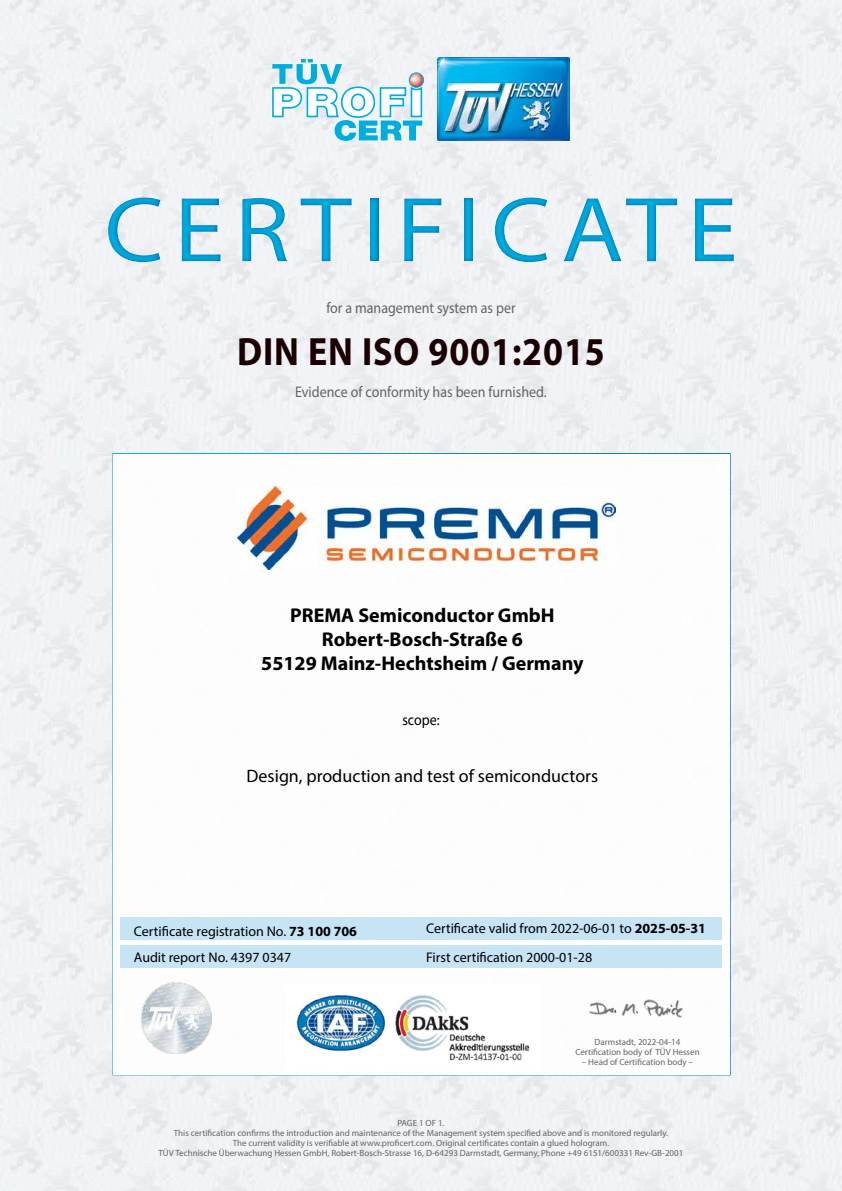
<style>
.page{position:relative;width:842px;height:1191px;background:#fff}
.page>*{position:absolute;margin:0;border:0;box-sizing:border-box;transform-origin:0 0}
.t1{font:93px "Myriad Pro";letter-spacing:.1em;color:#00addc;scale:1.1 1}
.t2{font:700 39.6px "Myriad Pro";letter-spacing:.025em;color:#1a0002;scale:.91 1}
.t3{font:700 20px/24px "Myriad Pro";color:#000;text-align:center}
.t4{font:18px "Myriad Pro";color:#000}
.t5{font:15.4px "Myriad Pro";color:#636466;scale:.91 1}
.t6{font:15.4px "Myriad Pro";color:#000;scale:.91 1}
.t7{font:14px/26px "Myriad Pro";color:#000}
.t8{font:9px/10px "Myriad Pro";color:#636466;text-align:center}
.s1{font-weight:700}
</style>
<div class="page">
<img style="left:0;top:0;width:842px;height:1191px">
<img style="left:437px;top:57px;width:132px;height:83px">
<svg style="left:272px;top:59px;width:152px;height:82px"></svg>
<div style="left:112px;top:453px;width:619px;height:622px;background:#fff;border:2px solid #fff"></div>
<div style="left:120px;top:945px;width:602px;height:23px;background:#c0e2f3"></div>
<div style="left:121px;top:917px;width:601px;height:22px;background:#c0e2f3"></div>
<img style="left:296px;top:995px;width:234px;height:66px">
<img style="left:744px;top:810px;width:77px;height:55px">
<img style="left:736px;top:724px;width:98px;height:40px">
<img style="left:735px;top:636px;width:95px;height:35px">
<img style="left:736px;top:549px;width:93px;height:35px">
<img style="left:737px;top:479px;width:91px;height:36px">
<img style="left:735px;top:1005px;width:99px;height:53px">
<img style="left:589px;top:999px;width:94px;height:19px">
<div style="left:0;top:172px;width:842px;height:114px;background:#006bb6;opacity:.75"></div>
<img style="left:141px;top:982px;width:71px;height:71px">
<img style="left:237px;top:487px;width:378px;height:82px">
<h1 class="t1" style="left:104px;top:173px;width:577px">CERTIFICATE</h1>
<h3 class="t5" style="left:326px;top:298px;width:209px">for a management system as per</h3>
<h2 class="t2" style="left:237px;top:326px;width:406px">DIN EN ISO 9001:2015</h2>
<h3 class="t5" style="left:295px;top:382px;width:278px">Evidence of conformity has been furnished.</h3>
<h3 class="t3" style="left:261px;top:603px;width:324px">PREMA Semiconductor GmbH<br>Robert-Bosch-Straße 6<br>55129 Mainz-Hechtsheim / Germany</h3>
<h3 class="t6" style="left:402px;top:710px;width:42px">scope:</h3>
<h3 class="t4" style="left:247px;top:764px;width:353px">Design, production and test of semiconductors</h3>
<h3 class="t7" style="left:134px;top:917px;width:225px">Certificate registration No. <span class="s1">73 100 706<br></span>Audit report No. 4397 0347</h3>
<h3 class="t7" style="left:426px;top:915px;width:281px">Certificate valid from 2022-06-01 to <span class="s1">2025-05-31</span></h3>
<h3 class="t7" style="left:426px;top:943px;width:168px">First certification 2000-01-28</h3>
<p class="t8" style="left:575px;top:1037px;width:126px">Darmstadt, 2022-04-14<br>Certification body of TÜV Hessen</p>
<p class="t8" style="left:582px;top:1057px;width:113px">– Head of Certification body –</p>
<p class="t8" style="left:159px;top:1118px;width:526px">PAGE 1 OF 1.<br>This certification confirms the introduction and maintenance of the Management system specified above and is monitored regularly.<br>The current validity is verifiable at www.proficert.com. Original certificates contain a glued hologram.<br>TÜV Technische Überwachung Hessen GmbH, Robert-Bosch-Strasse 16, D-64293 Darmstadt, Germany, Phone +49 6151/600331 Rev-GB-2001</p>
</div>
